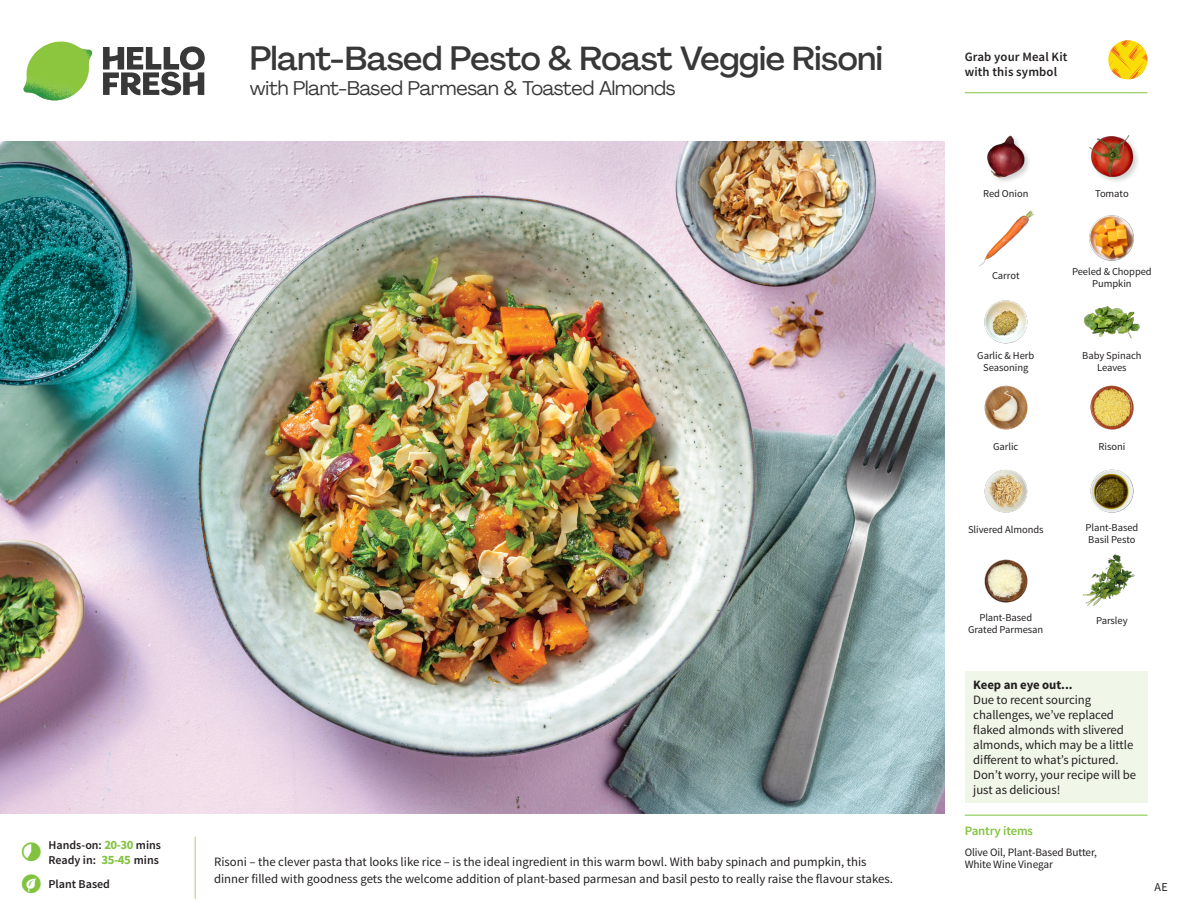
<style>
.page{position:relative;width:1188px;height:918px;background:#fff}
.page>*{position:absolute;margin:0;border:0;box-sizing:border-box;transform-origin:0 0}
._15_Titel_UK{font:500 33px "Agrandir";letter-spacing:-.015em;color:#383839}
._15_Titel_UK-2{font:19.5px "Agrandir";letter-spacing:-.01em;color:#383839}
.Step_6_Text_AU{font:12.75px/16.5px "Source Sans Pro";color:#231f20}
.Header_Back{font:12.75px/15px "Source Sans Pro";letter-spacing:-.005em;color:#231f20}
.t1{font:600 12.75px/15px "Source Sans Pro";letter-spacing:.01em;color:#231f20}
._04_Headers_Front{font:600 12.75px "Source Sans Pro";letter-spacing:-.01em;color:#81c340}
._04_Intro{font:600 12px "Source Sans Pro";color:#231f20}
.t2{font:12px "Source Sans Pro";color:#231f20}
._05_Pantry{font:11.25px/12px "Source Sans Pro";letter-spacing:-.01em;color:#231f20}
._18_FRONT_ingredient{font:10.5px/12px "Source Sans Pro";letter-spacing:-.005em;color:#231f20;text-align:center}
.s1{font-weight:700;font-size:12.75px;color:#81c340}
.s2{font-weight:700}
</style>
<div class="page">
<svg style="left:103px;top:46px;width:102px;height:49px"></svg>
<img style="left:23px;top:42px;width:69px;height:59px">
<img style="left:0;top:142px;width:945px;height:672px">
<div style="left:965px;top:671px;width:183px;height:131px;background:#f0f7e8"></div>
<img style="left:1083px;top:306px;width:58px;height:33px">
<img style="left:984px;top:385px;width:44px;height:45px">
<img style="left:1083px;top:554px;width:53px;height:52px">
<img style="left:1090px;top:385px;width:44px;height:45px">
<img style="left:984px;top:559px;width:44px;height:44px">
<img style="left:1090px;top:469px;width:44px;height:44px">
<img style="left:984px;top:300px;width:44px;height:44px">
<img style="left:979px;top:210px;width:55px;height:56px">
<img style="left:1090px;top:216px;width:44px;height:44px">
<img style="left:987px;top:135px;width:42px;height:47px">
<img style="left:1089px;top:135px;width:49px;height:46px">
<img style="left:984px;top:469px;width:44px;height:44px">
<hr style="left:965px;top:815px;width:183px;height:1px;background:#81c340">
<svg style="left:1091px;top:40px;width:57px;height:54px"></svg>
<hr style="left:965px;top:92px;width:183px;height:1px;background:#81c340">
<p class="_15_Titel_UK" style="left:250px;top:38px;width:635px">Plant-Based Pesto &amp; Roast Veggie Risoni</p>
<p class="_15_Titel_UK-2" style="left:250px;top:76px;width:427px">with Plant-Based Parmesan &amp; Toasted Almonds</p>
<p class="_04_Intro" style="left:48px;top:837px;width:114px">Hands-on: <span class="s1">20-30</span> mins</p>
<p class="_04_Intro" style="left:48px;top:852px;width:112px">Ready in: <span class="s1">35-45</span> mins</p>
<p class="_04_Intro" style="left:48px;top:876px;width:63px">Plant Based</p>
<p class="Step_6_Text_AU" style="left:214px;top:854px;width:680px">Risoni – the clever pasta that looks like rice – is the ideal ingredient in this warm bowl. With baby spinach and pumpkin, this dinner filled with goodness gets the welcome addition of plant-based parmesan and basil pesto to really raise the flavour stakes.</p>
<p class="t1" style="left:965px;top:50px;width:104px">Grab your Meal Kit with this symbol</p>
<p class="_18_FRONT_ingredient" style="left:983px;top:188px;width:47px">Red Onion</p>
<p class="_18_FRONT_ingredient" style="left:1095px;top:188px;width:35px">Tomato</p>
<p class="_18_FRONT_ingredient" style="left:992px;top:270px;width:29px">Carrot</p>
<p class="_18_FRONT_ingredient" style="left:1072px;top:265px;width:81px">Peeled &amp; Chopped<br>Pumpkin</p>
<p class="_18_FRONT_ingredient" style="left:977px;top:350px;width:58px">Garlic &amp; Herb<br>Seasoning</p>
<p class="_18_FRONT_ingredient" style="left:1082px;top:350px;width:61px">Baby Spinach<br>Leaves</p>
<p class="_18_FRONT_ingredient" style="left:993px;top:441px;width:27px">Garlic</p>
<p class="_18_FRONT_ingredient" style="left:1099px;top:441px;width:28px">Risoni</p>
<p class="_18_FRONT_ingredient" style="left:968px;top:524px;width:77px">Slivered Almonds</p>
<p class="_18_FRONT_ingredient" style="left:1085px;top:522px;width:54px;text-align:left">Plant-Based<br>Basil Pesto</p>
<p class="_18_FRONT_ingredient" style="left:979px;top:612px;width:54px">Plant-Based</p>
<p class="_18_FRONT_ingredient" style="left:1096px;top:614px;width:33px">Parsley</p>
<p class="_18_FRONT_ingredient" style="left:968px;top:624px;width:77px">Grated Parmesan</p>
<p class="Header_Back" style="left:973px;top:677px;width:164px"><span class="s2">Keep an eye out...<br></span>Due to recent sourcing challenges, we’ve replaced flaked almonds with slivered almonds, which may be a little different to what’s pictured.<br>Don’t worry, your recipe will be just as delicious!</p>
<p class="_04_Headers_Front" style="left:965px;top:822px;width:70px">Pantry items</p>
<p class="_05_Pantry" style="left:965px;top:847px;width:134px">Olive Oil, Plant-Based Butter,<br>White Wine Vinegar</p>
<p class="t2" style="left:1155px;top:879px;width:15px">AE</p>
</div>
